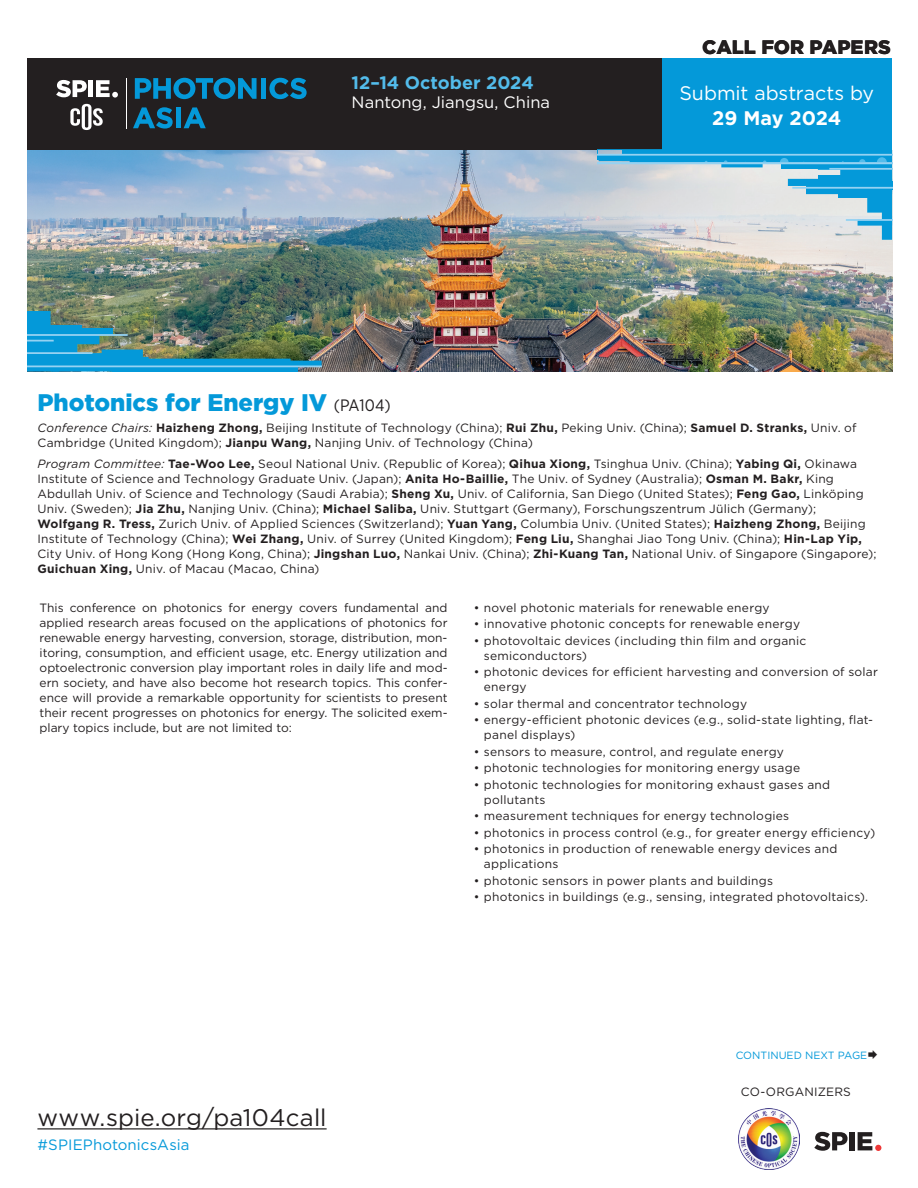
<style>
.page{position:relative;width:918px;height:1188px;background:#fff}
.page>*{position:absolute;margin:0;border:0;box-sizing:border-box;transform-origin:0 0}
.t1{font:900 24px "Gotham";color:#0499d9}
.t2{font:24px "Gotham";letter-spacing:.005em;color:#231f20}
.t3{font:19.65px "Gotham";color:#fff}
.t4{font:700 19.65px "Gotham";letter-spacing:-.005em;color:#fff}
.t5{font:900 19.5px "Gotham";letter-spacing:.005em;color:#231f20}
.t6{font:700 18px "Gotham";color:#53bceb}
.t7{font:16.5px "Gotham";color:#fff}
.t8{font:15px "Gotham";letter-spacing:.005em;color:#0499d9}
.t9{font:12px/15px "Gotham";letter-spacing:.02em;color:#231f20}
.t10{font:10.5px "Gotham";color:#0499d9}
.s1{font-family:"Gotham Narrow";font-weight:400;font-size:16.5px;color:#231f20}
.s2{font-style:italic}
.s3{font-weight:700}
</style>
<div class="page">
<div style="left:27px;top:58px;width:864px;height:92px;background:#231f20"></div>
<div style="left:663px;top:58px;width:229px;height:92px;background:#0499d9"></div>
<hr style="left:37px;top:1128px;width:290px;height:1px;background:#231f20">
<svg style="left:135px;top:78px;width:122px;height:21px"></svg>
<div style="left:261px;top:78px;width:5px;height:21px;background:#0499d9"></div>
<svg style="left:269px;top:78px;width:38px;height:21px"></svg>
<svg style="left:133px;top:107px;width:40px;height:22px"></svg>
<div style="left:176px;top:108px;width:5px;height:20px;background:#0499d9"></div>
<svg style="left:184px;top:107px;width:22px;height:21px"></svg>
<hr style="left:126px;top:78px;width:1px;height:50px;background:#fff">
<svg style="left:96px;top:80px;width:22px;height:18px"></svg>
<svg style="left:56px;top:80px;width:31px;height:17px"></svg>
<div style="left:88px;top:80px;width:5px;height:17px;background:#fff"></div>
<svg style="left:70px;top:104px;width:33px;height:26px"></svg>
<svg style="left:858px;top:1132px;width:23px;height:19px"></svg>
<svg style="left:814px;top:1132px;width:34px;height:19px"></svg>
<div style="left:849px;top:1132px;width:5px;height:18px;background:#231f20"></div>
<img style="left:739px;top:1108px;width:61px;height:61px">
<img style="left:27px;top:150px;width:865px;height:222px">
<svg style="left:597px;top:150px;width:295px;height:90px"></svg>
<hr style="left:597px;top:154px;width:295px;height:2px;background:#95d2f2">
<hr style="left:846px;top:219px;width:46px;height:2px;background:#95d2f2">
<hr style="left:792px;top:187px;width:100px;height:2px;background:#95d2f2">
<hr style="left:597px;top:162px;width:295px;height:2px;background:#95d2f2">
<hr style="left:829px;top:168px;width:63px;height:2px;background:#95d2f2">
<div style="left:109px;top:359px;width:182px;height:13px;background:#0499d9"></div>
<svg style="left:193px;top:361px;width:129px;height:5px"></svg>
<svg style="left:149px;top:367px;width:149px;height:5px"></svg>
<img style="left:27px;top:311px;width:122px;height:61px">
<div style="left:27px;top:334px;width:50px;height:32px;background:#0499d9"></div>
<hr style="left:27px;top:340px;width:27px;height:2px;background:#95d2f2">
<hr style="left:27px;top:366px;width:295px;height:1px;background:#95d2f2">
<hr style="left:27px;top:334px;width:101px;height:2px;background:#95d2f2">
<hr style="left:27px;top:352px;width:66px;height:2px;background:#95d2f2">
<h3 class="t6" style="left:352px;top:70px;width:184px">12–14 October 2024</h3>
<h3 class="t7" style="left:352px;top:92px;width:200px">Nantong, Jiangsu, China</h3>
<h3 class="t5" style="left:702px;top:34px;width:190px">CALL FOR PAPERS</h3>
<h2 class="t3" style="left:679px;top:80px;width:196px">Submit abstracts by</h2>
<h2 class="t4" style="left:712px;top:105px;width:131px">29 May 2024</h2>
<h1 class="t1" style="left:37px;top:386px;width:355px">Photonics for Energy IV <span class="s1">(PA104)</span></h1>
<p class="t9" style="left:37px;top:420px;width:821px"><span class="s2">Conference Chairs:</span> <span class="s3">Haizheng Zhong,</span> Beijing Institute of Technology (China); <span class="s3">Rui Zhu,</span> Peking Univ. (China); <span class="s3">Samuel D. Stranks,</span> Univ. of<br>Cambridge (United Kingdom); <span class="s3">Jianpu Wang,</span> Nanjing Univ. of Technology (China)</p>
<p class="t9" style="left:37px;top:456px;width:841px"><span class="s2">Program Committee:</span> <span class="s3">Tae-Woo Lee,</span> Seoul National Univ. (Republic of Korea); <span class="s3">Qihua Xiong,</span> Tsinghua Univ. (China); <span class="s3">Yabing Qi,</span> Okinawa Institute of Science and Technology Graduate Univ. (Japan); <span class="s3">Anita Ho-Baillie,</span> The Univ. of Sydney (Australia); <span class="s3">Osman M. Bakr,</span> King Abdullah Univ. of Science and Technology (Saudi Arabia); <span class="s3">Sheng Xu,</span> Univ. of California, San Diego (United States); <span class="s3">Feng Gao,</span> Linköping Univ. (Sweden); <span class="s3">Jia Zhu,</span> Nanjing Univ. (China); <span class="s3">Michael Saliba,</span> Univ. Stuttgart (Germany), Forschungszentrum Jülich (Germany); <span class="s3">Wolfgang R. Tress,</span> Zurich Univ. of Applied Sciences (Switzerland); <span class="s3">Yuan Yang,</span> Columbia Univ. (United States); <span class="s3">Haizheng Zhong,</span> Beijing Institute of Technology (China); <span class="s3">Wei Zhang,</span> Univ. of Surrey (United Kingdom); <span class="s3">Feng Liu,</span> Shanghai Jiao Tong Univ. (China); <span class="s3">Hin-Lap Yip, </span>City Univ. of Hong Kong (Hong Kong, China); <span class="s3">Jingshan Luo,</span> Nankai Univ. (China); <span class="s3">Zhi-Kuang Tan,</span> National Univ. of Singapore (Singapore); <span class="s3">Guichuan Xing,</span> Univ. of Macau (Macao, China)</p>
<p class="t9" style="left:40px;top:600px;width:410px;text-align:justify">This conference on photonics for energy covers fundamental and applied research areas focused on the applications of photonics for renewable energy harvesting, conversion, storage, distribution, mon&shy;itoring, consumption, and efficient usage, etc. Energy utilization and optoelectronic conversion play important roles in daily life and mod&shy;ern society, and have also become hot research topics. This confer&shy;ence will provide a remarkable opportunity for scientists to present their recent progresses on photonics for energy. The solicited exem&shy;plary topics include, but are not limited to:</p>
<p class="t9" style="left:474px;top:600px;width:297px">• novel photonic materials for renewable energy</p>
<p class="t9" style="left:474px;top:616px;width:328px">• innovative photonic concepts for renewable energy</p>
<p class="t9" style="left:484px;top:633px;width:324px;text-indent:-10px">• photovoltaic devices (including thin film and organic semiconductors)</p>
<p class="t9" style="left:484px;top:664px;width:396px;text-indent:-10px">• photonic devices for efficient harvesting and conversion of solar energy</p>
<p class="t9" style="left:474px;top:696px;width:275px">• solar thermal and concentrator technology</p>
<p class="t9" style="left:484px;top:712px;width:391px;text-indent:-10px">• energy-efficient photonic devices (e.g., solid-state lighting, flat&shy;panel displays)</p>
<p class="t9" style="left:474px;top:744px;width:312px">• sensors to measure, control, and regulate energy</p>
<p class="t9" style="left:474px;top:760px;width:328px">• photonic technologies for monitoring energy usage</p>
<p class="t9" style="left:484px;top:777px;width:348px;text-indent:-10px">• photonic technologies for monitoring exhaust gases and pollutants</p>
<p class="t9" style="left:474px;top:808px;width:317px">• measurement techniques for energy technologies</p>
<p class="t9" style="left:474px;top:825px;width:403px">• photonics in process control (e.g., for greater energy efficiency)</p>
<p class="t9" style="left:484px;top:841px;width:355px;text-indent:-10px">• photonics in production of renewable energy devices and applications</p>
<p class="t9" style="left:474px;top:873px;width:301px">• photonic sensors in power plants and buildings</p>
<p class="t9" style="left:474px;top:889px;width:396px">• photonics in buildings (e.g., sensing, integrated photovoltaics).</p>
<p class="t10" style="left:736px;top:1049px;width:133px">CONTINUED NEXT PAGE</p>
<h1 class="t2" style="left:37px;top:1103px;width:291px">www.spie.org/pa104call</h1>
<p class="t8" style="left:38px;top:1135px;width:153px">#SPIEPhotonicsAsia</p>
<p class="t9" style="left:741px;top:1084px;width:112px">CO-ORGANIZERS</p>
</div>
